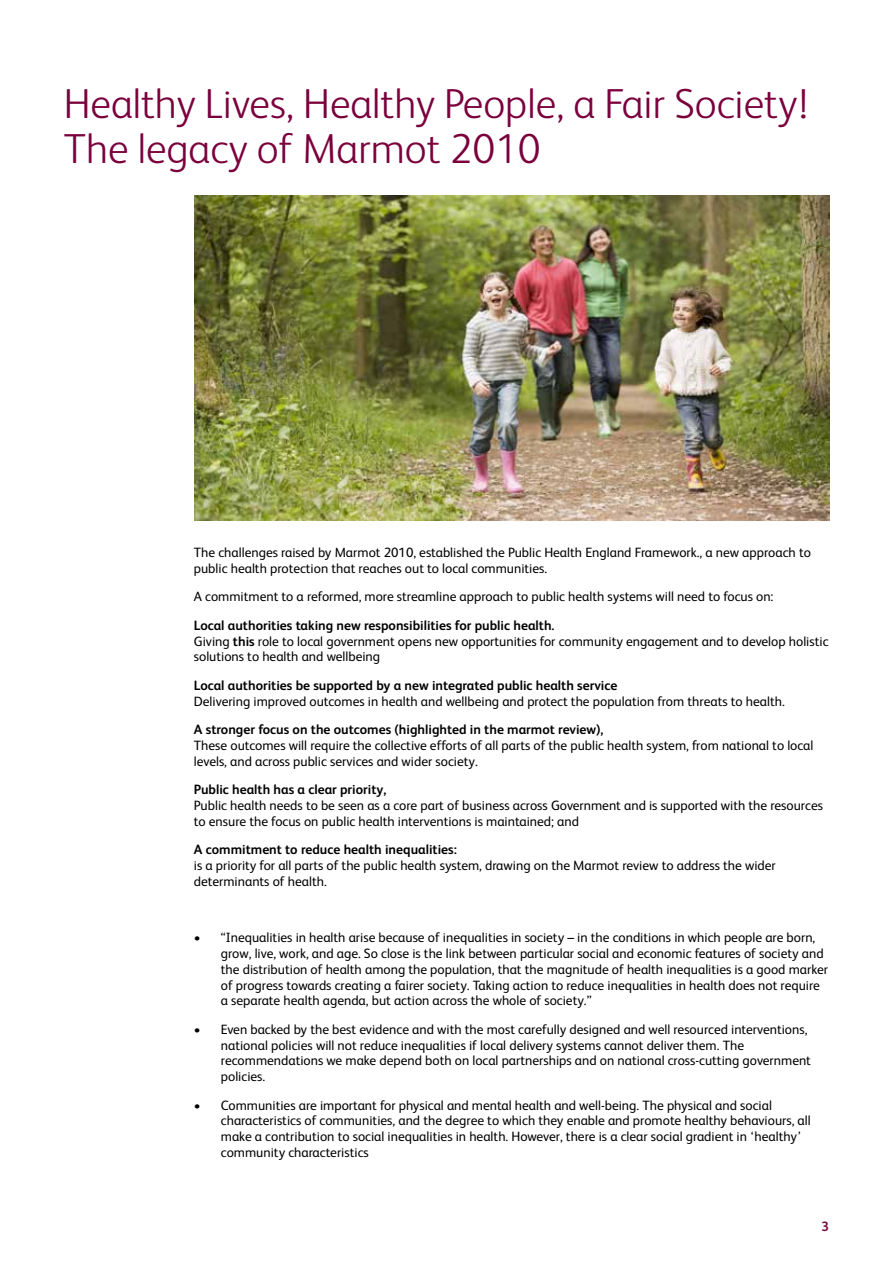
<style>
.page{position:relative;width:893px;height:1263px;background:#fff}
.page>*{position:absolute;margin:0;border:0;box-sizing:border-box;transform-origin:0 0}
.t1{font:300 42px/45px "FS Albert";color:#7a003c}
.t2{font:13.5px/15.8px "FS Albert";color:#000}
.t3{font:700 13.5px "FS Albert";color:#000}
.t4{font:700 13.5px "FS Albert";color:#7a003c}
.s1{font-weight:700}
</style>
<div class="page">
<img style="left:195px;top:196px;width:634px;height:324px">
<h1 class="t1" style="left:64px;top:81px;width:746px">Healthy Lives, Healthy People, a Fair Society!<br>The legacy of Marmot 2010</h1>
<p class="t2" style="left:194px;top:544px;width:619px">The challenges raised by Marmot 2010, established the Public Health England Framework., a new approach to public health protection that reaches out to local communities.</p>
<p class="t2" style="left:194px;top:589px;width:581px">A commitment to a reformed, more streamline approach to public health systems will need to focus on:</p>
<p class="t2" style="left:194px;top:617px;width:636px"><span class="s1">Local authorities taking new responsibilities for public health.<br></span>Giving <span class="s1">this</span> role to local government opens new opportunities for community engagement and to develop holistic solutions to health and wellbeing</p>
<p class="t3" style="left:194px;top:677px;width:425px">Local authorities be supported by a new integrated public health service</p>
<p class="t2" style="left:194px;top:693px;width:592px">Delivering improved outcomes in health and wellbeing and protect the population from threats to health.</p>
<p class="t3" style="left:194px;top:722px;width:411px">A stronger focus on the outcomes (highlighted in the marmot review),</p>
<p class="t2" style="left:194px;top:737px;width:621px">These outcomes will require the collective efforts of all parts of the public health system, from national to local levels, and across public services and wider society.</p>
<p class="t3" style="left:194px;top:782px;width:194px">Public health has a clear priority,</p>
<p class="t2" style="left:194px;top:797px;width:631px">Public health needs to be seen as a core part of business across Government and is supported with the resources to ensure the focus on public health interventions is maintained; and</p>
<p class="t3" style="left:194px;top:842px;width:265px">A commitment to reduce health inequalities:</p>
<p class="t2" style="left:194px;top:857px;width:583px">is a priority for all parts of the public health system, drawing on the Marmot review to address the wider determinants of health.</p>
<p class="t2" style="left:221px;top:930px;width:609px;text-indent:-27px">• “Inequalities in health arise because of inequalities in society – in the conditions in which people are born, grow, live, work, and age. So close is the link between particular social and economic features of society and the distribution of health among the population, that the magnitude of health inequalities is a good marker of progress towards creating a fairer society. Taking action to reduce inequalities in health does not require a separate health agenda, but action across the whole of society.”</p>
<p class="t2" style="left:221px;top:1021px;width:592px;text-indent:-27px">• Even backed by the best evidence and with the most carefully designed and well resourced interventions, national policies will not reduce inequalities if local delivery systems cannot deliver them. The recommendations we make depend both on local partnerships and on national cross-cutting government policies.</p>
<p class="t2" style="left:221px;top:1097px;width:591px;text-indent:-27px">• Communities are important for physical and mental health and well-being. The physical and social characteristics of communities, and the degree to which they enable and promote healthy behaviours, all make a contribution to social inequalities in health. However, there is a clear social gradient in ‘healthy’ community characteristics</p>
<p class="t4" style="left:822px;top:1219px;width:9px">3</p>
</div>
